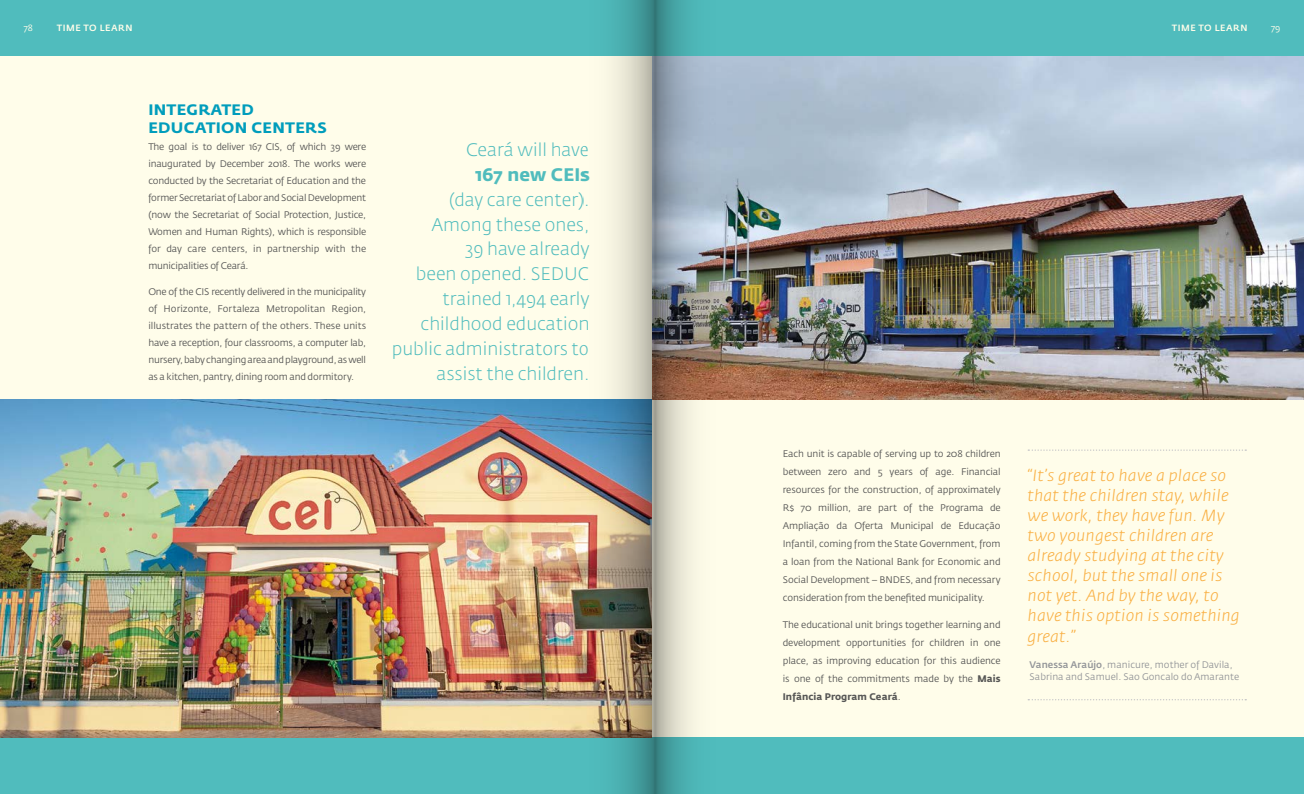
<style>
.page{position:relative;width:1304px;height:794px;background:#50bcbd}
.page>*{position:absolute;margin:0;border:0;box-sizing:border-box;transform-origin:0 0}
.t1{font:300 18px/24.9px "Fedra Sans Pro";color:#50bcbd;text-align:right}
.t2{font:700 18px "Fedra Sans Pro";color:#50bcbd}
.t3{font:italic 300 16px/20px "Fedra Sans Pro";letter-spacing:.025em;color:#f9af42;scale:1.08 1}
.t4{font:700 15px/18px "Fedra Sans Pro";letter-spacing:.015em;color:#009dbc;scale:1.05 1}
.t5{font:9.5px/17px "Fedra Sans Pro";letter-spacing:-.01em;color:#575756;text-align:justify}
.t6{font:9.5px/12px "Fedra Sans Pro";letter-spacing:.005em;color:#949699}
.t7{font:500 9px "Fedra Sans Pro";letter-spacing:.06em;color:#fffdea}
.t8{font:9px "Fedra Sans Pro";color:#fffdea}
.s1{font-weight:700}
.s2{font-weight:500}
</style>
<div class="page">
<div style="left:0;top:57px;width:1304px;height:680px;background:#fffdea"></div>
<img style="left:0;top:399px;width:583px;height:338px">
<img style="left:721px;top:57px;width:583px;height:342px">
<svg style="left:1028px;top:449px;width:218px;height:2px"></svg>
<svg style="left:1028px;top:699px;width:218px;height:1px"></svg>
<img style="left:583px;top:0;width:138px;height:794px">
<p class="t8" style="left:24px;top:22px;width:10px">78</p>
<p class="t7" style="left:57px;top:22px;width:77px">TIME TO LEARN</p>
<p class="t7" style="left:1172px;top:22px;width:77px">TIME TO LEARN</p>
<p class="t8" style="left:1271px;top:22px;width:11px">79</p>
<h3 class="t4" style="left:148px;top:101px;width:171px">INTEGRATED<br>EDUCATION CENTERS</h3>
<p class="t5" style="left:148px;top:138px;width:219px">The goal is to deliver 167 CIS, of which 39 were inaugurated by December 2018. The works were conducted by the Secretariat of Education and the former Secretariat of Labor and Social Development (now the Secretariat of Social Protection, Justice, Women and Human Rights), which is responsible for day care centers, in partnership with the municipalities of Ceará.</p>
<p class="t5" style="left:148px;top:283px;width:219px">One of the CIS recently delivered in the municipality of Horizonte, Fortaleza Metropolitan Region, illustrates the pattern of the others. These units have a reception, four classrooms, a computer lab, nursery, baby changing area and playground, as well as a kitchen, pantry, dining room and dormitory.</p>
<h1 class="t1" style="left:466px;top:137px;width:125px">Ceará will have</h1>
<h1 class="t2" style="left:475px;top:163px;width:116px">167 new CEIs</h1>
<h1 class="t1" style="left:392px;top:187px;width:199px">(day care center).<br>Among these ones,<br>39 have already<br>been opened. SEDUC trained 1,494 early childhood education public administrators to assist the children.</h1>
<p class="t5" style="left:783px;top:444px;width:219px;line-height:18.1px">Each unit is capable of serving up to 208 children between zero and 5 years of age. Financial resources for the construction, of approximately R$ 70 million, are part of the Programa de Ampliação da Oferta Municipal de Educação Infantil, coming from the State Government, from a loan from the National Bank for Economic and Social Development – BNDES, and from necessary consideration from the benefited municipality.</p>
<p class="t5" style="left:783px;top:615px;width:219px;line-height:18.1px">The educational unit brings together learning and development opportunities for children in one place, as improving education for this audience is one of the commitments made by the <span class="s1">Mais Infância Program Ceará</span>.</p>
<h2 class="t3" style="left:1028px;top:466px;width:198px">“It’s great to have a place so that the children stay, while we work, they have fun. My two youngest children are already studying at the city school, but the small one is not yet. And by the way, to have this option is something great.”</h2>
<p class="t6" style="left:1030px;top:659px;width:211px"><span class="s2">Vanessa Araújo</span>, manicure, mother of Davila,<br>Sabrina and Samuel. Sao Goncalo do Amarante</p>
</div>
